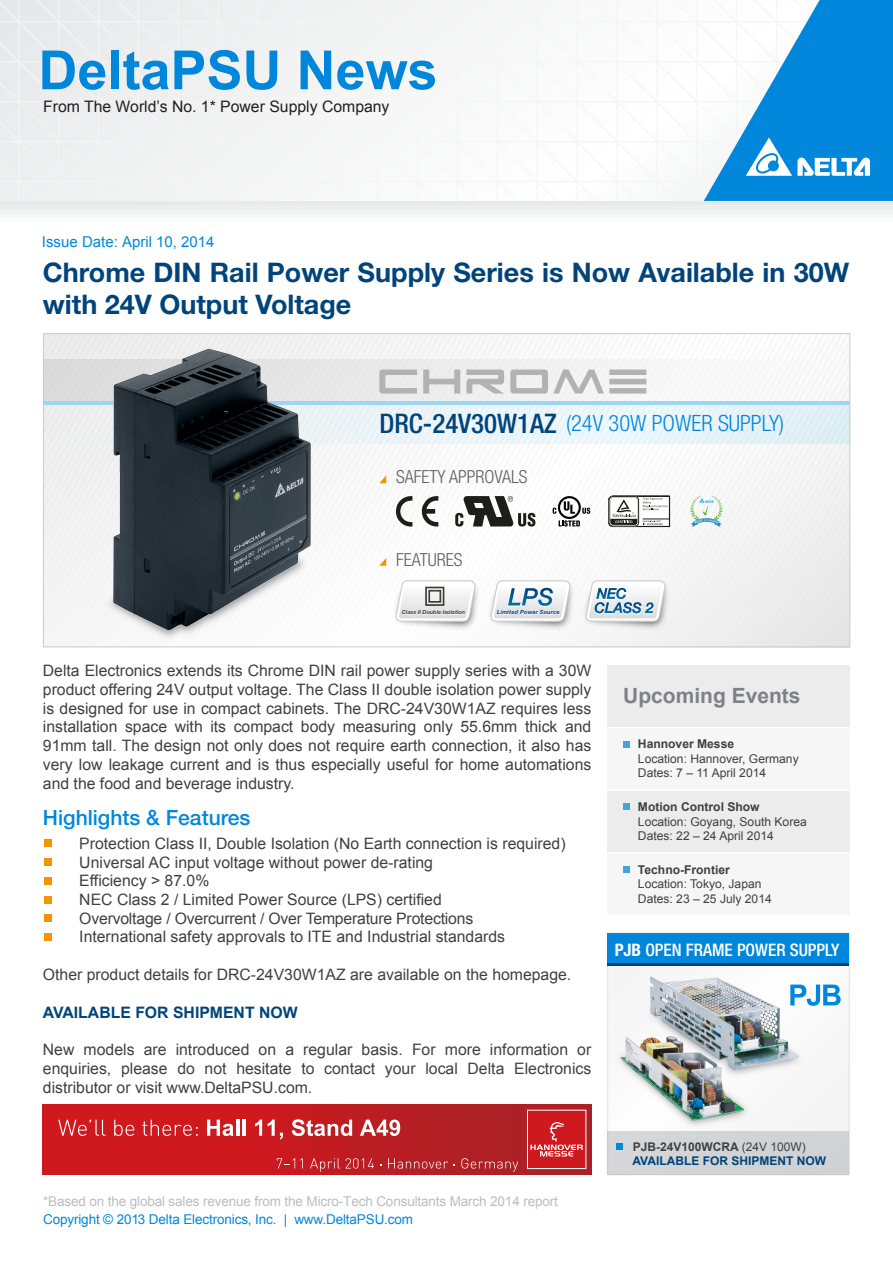
<style>
.page{position:relative;width:893px;height:1263px;background:#fff}
.page>*{position:absolute;margin:0;border:0;box-sizing:border-box;transform-origin:0 0}
.t1{font:700 54px "Arial";color:#0087dc}
.t2{font:700 27px/31.5px "Helvetica Neue";color:#00447b}
.t3{font:300 condensed 22.5px "Helvetica Neue";color:#0087dc}
.t4{font:500 21px "Helvetica Neue";color:#0087dc}
.t5{font:700 21px "Arial";color:#808184}
.t6{font:300 condensed 18px "Helvetica Neue";color:#5f5f5f}
.t7{font:500 condensed 17.25px "Helvetica Neue";color:#fff}
.t8{font:15.75px/18.8px "Arial";color:#404041;text-align:justify}
.t9{font:15.75px "Arial";color:#231f20}
.t10{font:700 15.75px "Arial";color:#00447b}
.t11{font:15px "Arial";color:#0087dc}
.t12{font:13.5px "Arial";letter-spacing:-.01em;color:#bbbdbf}
.t13{font:13.5px "Arial";letter-spacing:-.01em;color:#0087dc}
.t14{font:12.15px/14.5px "Arial";color:#404041}
.t15{font:700 12.15px "Arial";color:#404041}
.t16{font:700 12px/14.4px "Arial";color:#00447b}
.t17{font:italic 700 5.7px "Helvetica Neue";letter-spacing:.025em;color:#00447b}
.t18{font:italic 700 5.55px "Helvetica Neue";color:#3c3c3b}
.s1{font-weight:500;font-size:27px;color:#00447b}
.s2{font-weight:700}
.s3{color:#404041}
.s4{font-weight:400;color:#404041}
</style>
<div class="page">
<svg style="left:0;top:0;width:893px;height:201px"></svg>
<div style="left:44px;top:416px;width:806px;height:231px;background:#fafafa"></div>
<svg style="left:379px;top:475px;width:7px;height:8px"></svg>
<svg style="left:396px;top:496px;width:16px;height:31px"></svg>
<svg style="left:421px;top:496px;width:17px;height:31px"></svg>
<svg style="left:455px;top:496px;width:81px;height:31px"></svg>
<svg style="left:608px;top:496px;width:62px;height:31px"></svg>
<svg style="left:690px;top:334px;width:160px;height:313px"></svg>
<svg style="left:553px;top:496px;width:37px;height:31px"></svg>
<img style="left:356px;top:558px;width:85px;height:90px">
<svg style="left:395px;top:580px;width:46px;height:42px"></svg>
<img style="left:441px;top:580px;width:95px;height:68px">
<svg style="left:490px;top:580px;width:46px;height:42px"></svg>
<img style="left:536px;top:533px;width:181px;height:115px">
<svg style="left:585px;top:580px;width:81px;height:42px"></svg>
<img style="left:106px;top:340px;width:211px;height:296px">
<svg style="left:43px;top:405px;width:806px;height:39px"></svg>
<svg style="left:43px;top:359px;width:806px;height:42px"></svg>
<hr style="left:43px;top:402px;width:806px;height:3px;background:#9cd6f4">
<svg style="left:379px;top:369px;width:38px;height:24px"></svg>
<svg style="left:423px;top:369px;width:37px;height:24px"></svg>
<svg style="left:466px;top:369px;width:38px;height:24px"></svg>
<svg style="left:510px;top:369px;width:136px;height:24px"></svg>
<div style="left:607px;top:665px;width:242px;height:250px;background:#f6f6f6"></div>
<div style="left:607px;top:665px;width:242px;height:63px;background:#edecec"></div>
<div style="left:607px;top:790px;width:242px;height:63px;background:#edecec"></div>
<hr style="left:607px;top:727px;width:242px;height:1px;background:#fff">
<hr style="left:607px;top:852px;width:242px;height:2px;background:#fff">
<svg style="left:623px;top:741px;width:6px;height:6px"></svg>
<hr style="left:607px;top:789px;width:242px;height:2px;background:#fff">
<svg style="left:623px;top:804px;width:6px;height:6px"></svg>
<svg style="left:623px;top:866px;width:6px;height:6px"></svg>
<div style="left:608px;top:1131px;width:241px;height:44px;background:#d1d2d3"></div>
<div style="left:608px;top:933px;width:241px;height:31px;background:#0087dc"></div>
<img style="left:591px;top:1104px;width:114px;height:71px">
<img style="left:597px;top:956px;width:253px;height:168px">
<img style="left:616px;top:971px;width:186px;height:154px">
<svg style="left:790px;top:984px;width:51px;height:22px"></svg>
<div style="left:44px;top:840px;width:8px;height:7px;background:#f39400"></div>
<div style="left:44px;top:858px;width:8px;height:8px;background:#f39400"></div>
<div style="left:44px;top:877px;width:8px;height:8px;background:#f39400"></div>
<div style="left:44px;top:896px;width:8px;height:8px;background:#f39400"></div>
<div style="left:44px;top:914px;width:8px;height:8px;background:#f39400"></div>
<div style="left:44px;top:933px;width:8px;height:8px;background:#f39400"></div>
<div style="left:43px;top:1104px;width:548px;height:71px;background:linear-gradient(to right,#d8181e,#a92226)"></div>
<div style="left:527px;top:1110px;width:59px;height:59px;background:#ce191f;border:1px solid #fff"></div>
<svg style="left:530px;top:1122px;width:53px;height:34px"></svg>
<svg style="left:58px;top:1120px;width:48px;height:16px"></svg>
<svg style="left:114px;top:1120px;width:20px;height:16px"></svg>
<svg style="left:142px;top:1120px;width:56px;height:16px"></svg>
<svg style="left:207px;top:1119px;width:27px;height:17px"></svg>
<hr style="left:236px;top:1119px;width:3px;height:17px;background:#fff">
<hr style="left:242px;top:1119px;width:3px;height:17px;background:#fff">
<svg style="left:255px;top:1119px;width:7px;height:17px"></svg>
<svg style="left:268px;top:1119px;width:15px;height:20px"></svg>
<svg style="left:292px;top:1119px;width:60px;height:17px"></svg>
<svg style="left:360px;top:1119px;width:40px;height:17px"></svg>
<svg style="left:277px;top:1158px;width:26px;height:10px"></svg>
<svg style="left:310px;top:1158px;width:30px;height:14px"></svg>
<svg style="left:346px;top:1158px;width:28px;height:10px"></svg>
<svg style="left:388px;top:1158px;width:60px;height:10px"></svg>
<svg style="left:461px;top:1158px;width:57px;height:13px"></svg>
<h1 class="t1" style="left:38px;top:34px;width:401px">DeltaPSU News</h1>
<p class="t9" style="left:43px;top:96px;width:348px">From The World’s No. 1* Power Supply Company</p>
<p class="t11" style="left:42px;top:232px;width:174px">Issue Date: April 10, 2014</p>
<h2 class="t2" style="left:43px;top:256px;width:808px">Chrome DIN Rail Power Supply Series is Now Available in 30W with 24V Output Voltage</h2>
<h3 class="t3" style="left:379px;top:410px;width:406px"><span class="s1">DRC-24V30W1AZ</span> (24V 30W POWER SUPPLY)</h3>
<p class="t6" style="left:396px;top:466px;width:133px">SAFETY APPROVALS</p>
<p class="t6" style="left:396px;top:549px;width:68px">FEATURES</p>
<p class="t18" style="left:402px;top:609px;width:65px">Class II Double Isolation</p>
<p class="t17" style="left:497px;top:609px;width:64px">Limited Power Source</p>
<p class="t8" style="left:43px;top:661px;width:550px">Delta Electronics extends its Chrome DIN rail power supply series with a 30W product offering 24V output voltage. The Class II double isolation power supply is designed for use in compact cabinets. The DRC-24V30W1AZ requires less installation space with its compact body measuring only 55.6mm thick and 91mm tall. The design not only does not require earth connection, it also has very low leakage current and is thus especially useful for home automations and the food and beverage industry.</p>
<h3 class="t4" style="left:43px;top:805px;width:209px">Highlights &amp; Features</h3>
<p class="t8" style="left:79px;top:834px;width:488px;text-align:left">Protection Class II, Double Isolation (No Earth connection is required)<br>Universal AC input voltage without power de-rating<br>Efficiency &gt; 87.0%<br>NEC Class 2 / Limited Power Source (LPS) certified<br>Overvoltage / Overcurrent / Over Temperature Protections<br>International safety approvals to ITE and Industrial standards</p>
<p class="t8" style="left:43px;top:965px;width:530px">Other product details for DRC-24V30W1AZ are available on the homepage.</p>
<p class="t10" style="left:43px;top:1001px;width:256px">AVAILABLE FOR SHIPMENT NOW</p>
<p class="t8" style="left:43px;top:1040px;width:550px">New models are introduced on a regular basis. For more information or enquiries, please do not hesitate to contact your local Delta Electronics distributor or visit www.DeltaPSU.com.</p>
<p class="t12" style="left:43px;top:1192px;width:516px">*Based on the global sales revenue from the Micro-Tech Consultants March 2014 report</p>
<p class="t13" style="left:43px;top:1210px;width:372px">Copyright © 2013 Delta Electronics, Inc. | www.DeltaPSU.com</p>
<h3 class="t5" style="left:623px;top:682px;width:179px">Upcoming Events</h3>
<p class="t15" style="left:638px;top:736px;width:98px">Hannover Messe</p>
<p class="t14" style="left:638px;top:751px;width:162px">Location: Hannover, Germany<br>Dates: 7 – 11 April 2014</p>
<p class="t15" style="left:638px;top:799px;width:123px">Motion Control Show</p>
<p class="t14" style="left:638px;top:814px;width:170px">Location: Goyang, South Korea<br>Dates: 22 – 24 April 2014</p>
<p class="t15" style="left:638px;top:861px;width:93px">Techno-Frontier</p>
<p class="t14" style="left:638px;top:877px;width:135px">Location: Tokyo, Japan<br>Dates: 23 – 25 July 2014</p>
<p class="t7" style="left:615px;top:940px;width:226px"><span class="s2">PJB</span> OPEN FRAME POWER SUPPLY</p>
<p class="t16" style="left:632px;top:1140px;width:195px"><span class="s3">PJB-24V100WCRA</span> <span class="s4">(24V 100W)<br></span>AVAILABLE FOR SHIPMENT NOW</p>
</div>
